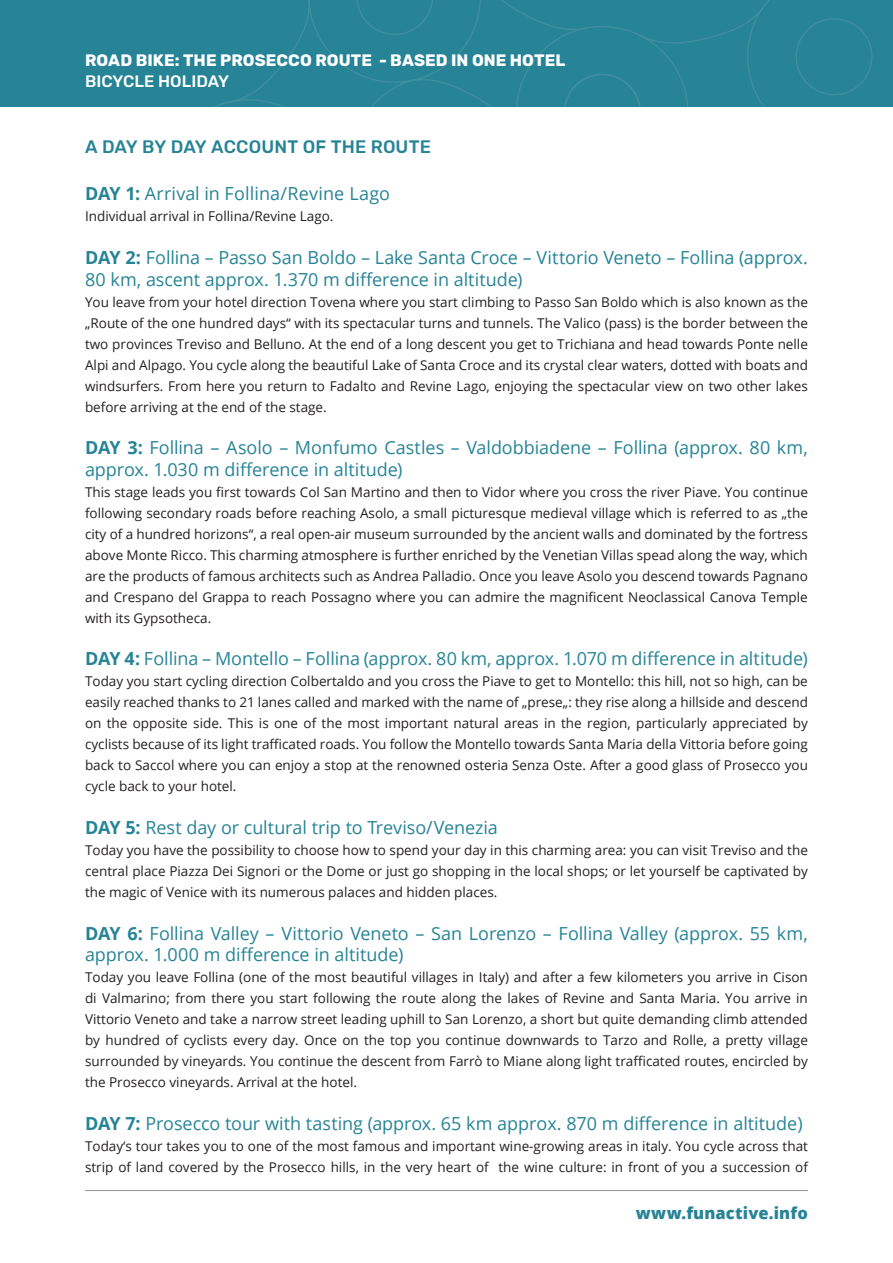
<style>
.page{position:relative;width:893px;height:1263px;background:#fff}
.page>*{position:absolute;margin:0;border:0;box-sizing:border-box;transform-origin:0 0}
.t1{font:18px/21.6px "Open Sans";letter-spacing:-.005em;color:#268496}
.t2{font:500 18px "Rubik";letter-spacing:.005em;color:#268496}
.t3{font:700 16.5px "Rubik";letter-spacing:.005em;color:#fff}
.t4{font:800 16.5px "Open Sans";letter-spacing:.01em;color:#268496}
.t5{font:500 16.5px "Rubik";color:#fff}
.t6{font:13.5px/21px "Open Sans";color:#231f20;text-align:justify}
.s1{font-weight:700}
</style>
<div class="page">
<div style="left:0;top:0;width:893px;height:106px;background:#268496"></div>
<svg style="left:216px;top:0;width:657px;height:106px"></svg>
<hr style="left:85px;top:1190px;width:723px;height:1px;background:#939598">
<p class="t3" style="left:85px;top:51px;width:482px">ROAD BIKE: THE PROSECCO ROUTE - BASED IN ONE HOTEL</p>
<p class="t5" style="left:85px;top:72px;width:146px">BICYCLE HOLIDAY</p>
<h1 class="t2" style="left:85px;top:136px;width:348px">A DAY BY DAY ACCOUNT OF THE ROUTE</h1>
<h1 class="t1" style="left:85px;top:183px;width:306px"><span class="s1">DAY 1:</span> Arrival in Follina/Revine Lago</h1>
<p class="t6" style="left:85px;top:206px;width:250px">Individual arrival in Follina/Revine Lago.</p>
<h1 class="t1" style="left:85px;top:246px;width:724px"><span class="s1">DAY 2:</span> Follina – Passo San Boldo – Lake Santa Croce – Vittorio Veneto – Follina (approx.<br>80 km, ascent approx. 1.370 m difference in altitude)</h1>
<p class="t6" style="left:85px;top:291px;width:724px">You leave from your hotel direction Tovena where you start climbing to Passo San Boldo which is also known as the „Route of the one hundred days“ with its spectacular turns and tunnels. The Valico (pass) is the border between the two provinces Treviso and Belluno. At the end of a long descent you get to Trichiana and head towards Ponte nelle Alpi and Alpago. You cycle along the beautiful Lake of Santa Croce and its crystal clear waters, dotted with boats and windsurfers. From here you return to Fadalto and Revine Lago, enjoying the spectacular view on two other lakes before arriving at the end of the stage.</p>
<h1 class="t1" style="left:85px;top:436px;width:724px"><span class="s1">DAY 3:</span> Follina – Asolo – Monfumo Castles – Valdobbiadene – Follina (approx. 80 km, approx. 1.030 m difference in altitude)</h1>
<p class="t6" style="left:85px;top:481px;width:724px">This stage leads you first towards Col San Martino and then to Vidor where you cross the river Piave. You continue following secondary roads before reaching Asolo, a small picturesque medieval village which is referred to as „the city of a hundred horizons“, a real open-air museum surrounded by the ancient walls and dominated by the fortress above Monte Ricco. This charming atmosphere is further enriched by the Venetian Villas spead along the way, which are the products of famous architects such as Andrea Palladio. Once you leave Asolo you descend towards Pagnano and Crespano del Grappa to reach Possagno where you can admire the magnificent Neoclassical Canova Temple with its Gypsotheca.</p>
<h1 class="t1" style="left:85px;top:648px;width:724px"><span class="s1">DAY 4:</span> Follina – Montello – Follina (approx. 80 km, approx. 1.070 m difference in altitude)</h1>
<p class="t6" style="left:85px;top:671px;width:724px">Today you start cycling direction Colbertaldo and you cross the Piave to get to Montello: this hill, not so high, can be easily reached thanks to 21 lanes called and marked with the name of „prese„: they rise along a hillside and descend on the opposite side. This is one of the most important natural areas in the region, particularly appreciated by cyclists because of its light trafficated roads. You follow the Montello towards Santa Maria della Vittoria before going back to Saccol where you can enjoy a stop at the renowned osteria Senza Oste. After a good glass of Prosecco you cycle back to your hotel.</p>
<h1 class="t1" style="left:85px;top:816px;width:414px"><span class="s1">DAY 5:</span> Rest day or cultural trip to Treviso/Venezia</h1>
<p class="t6" style="left:85px;top:839px;width:724px">Today you have the possibility to choose how to spend your day in this charming area: you can visit Treviso and the central place Piazza Dei Signori or the Dome or just go shopping in the local shops; or let yourself be captivated by the magic of Venice with its numerous palaces and hidden places.</p>
<h1 class="t1" style="left:85px;top:922px;width:724px"><span class="s1">DAY 6:</span> Follina Valley – Vittorio Veneto – San Lorenzo – Follina Valley (approx. 55 km, approx. 1.000 m difference in altitude)</h1>
<p class="t6" style="left:85px;top:966px;width:724px">Today you leave Follina (one of the most beautiful villages in Italy) and after a few kilometers you arrive in Cison di Valmarino; from there you start following the route along the lakes of Revine and Santa Maria. You arrive in Vittorio Veneto and take a narrow street leading uphill to San Lorenzo, a short but quite demanding climb attended by hundred of cyclists every day. Once on the top you continue downwards to Tarzo and Rolle, a pretty village surrounded by vineyards. You continue the descent from Farrò to Miane along light trafficated routes, encircled by the Prosecco vineyards. Arrival at the hotel.</p>
<h1 class="t1" style="left:85px;top:1112px;width:719px"><span class="s1">DAY 7:</span> Prosecco tour with tasting (approx. 65 km approx. 870 m difference in altitude)</h1>
<p class="t6" style="left:85px;top:1135px;width:724px">Today‘s tour takes you to one of the most famous and important wine-growing areas in italy. You cycle across that strip of land covered by the Prosecco hills, in the very heart of the wine culture: in front of you a succession of</p>
<p class="t4" style="left:636px;top:1200px;width:174px">www.funactive.info</p>
</div>
